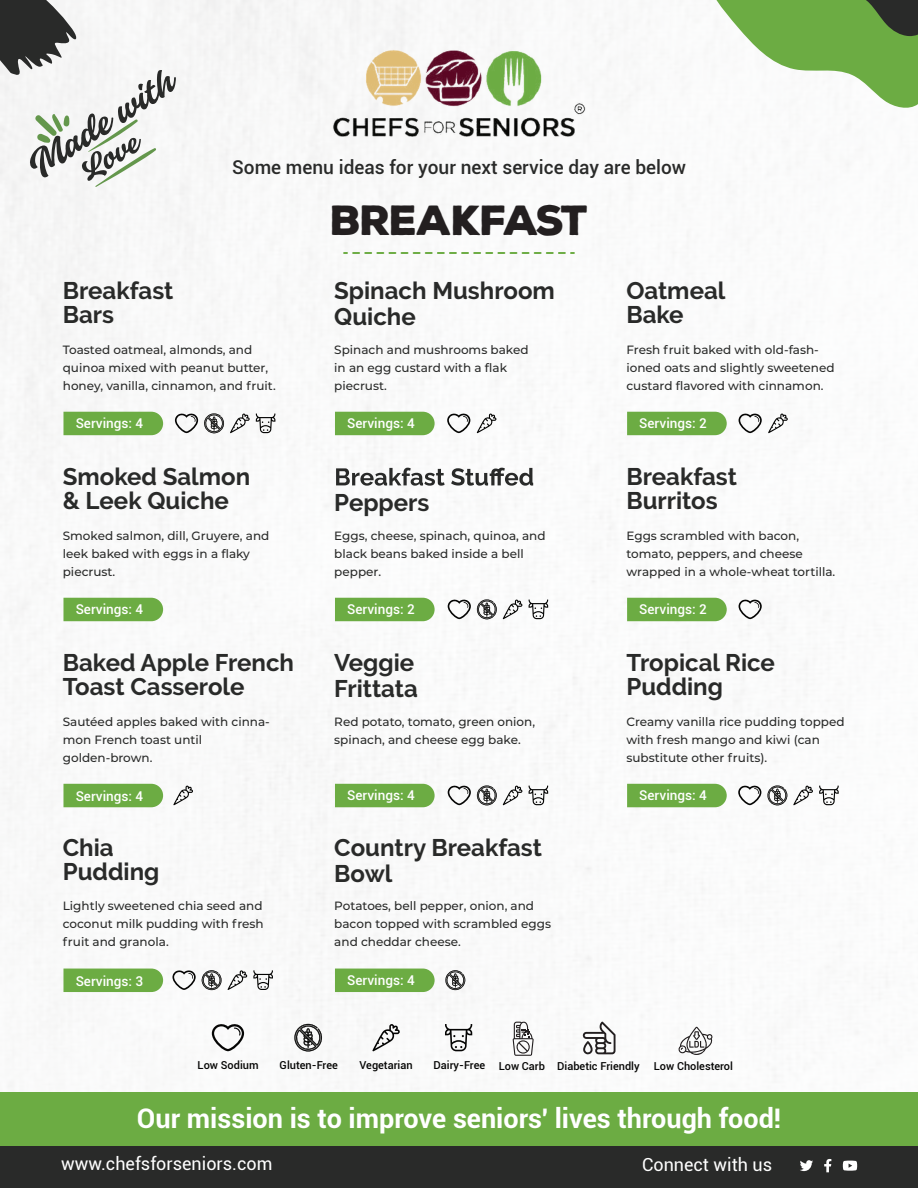
<style>
.page{position:relative;width:918px;height:1188px;background:#fff}
.page>*{position:absolute;margin:0;border:0;box-sizing:border-box;transform-origin:0 0}
.t1{font:900 40.8px "Nexa Rust Sans";letter-spacing:-.04em;color:#231f20}
.t2{font:700 27px "Roboto";color:#fff}
.t3{font:700 24px/24px "Raleway";color:#292a29}
.t4{font:500 19.05px "Roboto";color:#292a29}
.t5{font:18px "Roboto";color:#fff}
.t6{font:500 13.5px "Roboto";color:#fff}
.t7{font:500 12px/18px "Montserrat";color:#292a29}
.t8{font:500 10.95px "Roboto";color:#050504}
</style>
<div class="page">
<img style="left:0;top:0;width:918px;height:1093px">
<svg style="left:353px;top:252px;width:221px;height:2px"></svg>
<svg style="left:716px;top:0;width:202px;height:111px"></svg>
<img style="left:333px;top:49px;width:252px;height:88px">
<div style="left:0;top:1146px;width:918px;height:42px;background:#292a29"></div>
<div style="left:0;top:1093px;width:918px;height:53px;background:#6cac43"></div>
<svg style="left:800px;top:1160px;width:13px;height:11px"></svg>
<svg style="left:824px;top:1159px;width:7px;height:13px"></svg>
<svg style="left:843px;top:1161px;width:14px;height:10px"></svg>
<svg style="left:0;top:0;width:176px;height:187px"></svg>
<div style="left:63px;top:412px;width:100px;height:23px;background:#6cac43"></div>
<svg style="left:256px;top:414px;width:19px;height:19px"></svg>
<svg style="left:204px;top:413px;width:20px;height:20px"></svg>
<svg style="left:175px;top:413px;width:23px;height:20px"></svg>
<svg style="left:230px;top:414px;width:20px;height:19px"></svg>
<svg style="left:529px;top:600px;width:19px;height:19px"></svg>
<svg style="left:477px;top:599px;width:20px;height:20px"></svg>
<svg style="left:448px;top:599px;width:23px;height:20px"></svg>
<svg style="left:503px;top:600px;width:19px;height:19px"></svg>
<div style="left:335px;top:412px;width:100px;height:23px;background:#6cac43"></div>
<div style="left:627px;top:412px;width:100px;height:23px;background:#6cac43"></div>
<svg style="left:739px;top:413px;width:23px;height:20px"></svg>
<svg style="left:768px;top:414px;width:20px;height:19px"></svg>
<svg style="left:447px;top:413px;width:23px;height:20px"></svg>
<svg style="left:477px;top:414px;width:19px;height:19px"></svg>
<div style="left:63px;top:598px;width:100px;height:23px;background:#6cac43"></div>
<svg style="left:336px;top:468px;width:197px;height:18px"></svg>
<div style="left:335px;top:598px;width:100px;height:23px;background:#6cac43"></div>
<div style="left:627px;top:598px;width:100px;height:23px;background:#6cac43"></div>
<svg style="left:739px;top:599px;width:23px;height:20px"></svg>
<svg style="left:529px;top:786px;width:19px;height:19px"></svg>
<svg style="left:477px;top:785px;width:20px;height:20px"></svg>
<svg style="left:448px;top:785px;width:23px;height:20px"></svg>
<svg style="left:503px;top:786px;width:19px;height:19px"></svg>
<svg style="left:819px;top:786px;width:20px;height:19px"></svg>
<svg style="left:767px;top:785px;width:20px;height:20px"></svg>
<svg style="left:738px;top:785px;width:23px;height:20px"></svg>
<svg style="left:793px;top:786px;width:20px;height:19px"></svg>
<svg style="left:173px;top:786px;width:20px;height:19px"></svg>
<div style="left:63px;top:784px;width:100px;height:23px;background:#6cac43"></div>
<div style="left:335px;top:784px;width:100px;height:23px;background:#6cac43"></div>
<div style="left:627px;top:784px;width:100px;height:23px;background:#6cac43"></div>
<svg style="left:445px;top:970px;width:20px;height:20px"></svg>
<svg style="left:253px;top:970px;width:20px;height:20px"></svg>
<svg style="left:202px;top:970px;width:20px;height:20px"></svg>
<svg style="left:172px;top:970px;width:24px;height:20px"></svg>
<svg style="left:228px;top:970px;width:19px;height:20px"></svg>
<div style="left:63px;top:969px;width:100px;height:23px;background:#6cac43"></div>
<div style="left:335px;top:969px;width:100px;height:23px;background:#6cac43"></div>
<svg style="left:445px;top:1024px;width:27px;height:27px"></svg>
<svg style="left:212px;top:1023px;width:32px;height:28px"></svg>
<svg style="left:294px;top:1024px;width:28px;height:28px"></svg>
<svg style="left:372px;top:1024px;width:28px;height:27px"></svg>
<svg style="left:583px;top:1022px;width:33px;height:33px"></svg>
<svg style="left:678px;top:1027px;width:35px;height:28px"></svg>
<svg style="left:513px;top:1021px;width:21px;height:35px"></svg>
<h3 class="t3" style="left:63px;top:279px;width:112px">Breakfast<br>Bars</h3>
<h3 class="t4" style="left:232px;top:154px;width:455px">Some menu ideas for your next service day are below</h3>
<h1 class="t1" style="left:330px;top:192px;width:260px">BREAKFAST</h1>
<h3 class="t3" style="left:334px;top:278px;width:222px;line-height:25.7px">Spinach Mushroom<br>Quiche</h3>
<h3 class="t3" style="left:626px;top:279px;width:101px">Oatmeal<br>Bake</h3>
<p class="t7" style="left:63px;top:340px;width:214px">Toasted oatmeal, almonds, and quinoa mixed with peanut butter, honey, vanilla, cinnamon, and fruit.</p>
<p class="t6" style="left:76px;top:413px;width:69px">Servings: 4</p>
<h3 class="t3" style="left:63px;top:465px;width:189px">Smoked Salmon &amp; Leek Quiche</h3>
<p class="t7" style="left:63px;top:526px;width:208px">Smoked salmon, dill, Gruyere, and leek baked with eggs in a flaky piecrust.</p>
<p class="t6" style="left:76px;top:599px;width:69px">Servings: 4</p>
<h3 class="t3" style="left:63px;top:651px;width:233px">Baked Apple French<br>Toast Casserole</h3>
<p class="t7" style="left:63px;top:712px;width:209px">Sautéed apples baked with cinna&shy;mon French toast until golden-brown.</p>
<p class="t6" style="left:76px;top:787px;width:69px">Servings: 4</p>
<h3 class="t3" style="left:63px;top:836px;width:98px">Chia<br>Pudding</h3>
<p class="t7" style="left:63px;top:897px;width:203px;text-align:justify">Lightly sweetened chia seed and coconut milk pudding with fresh fruit and granola.</p>
<p class="t6" style="left:76px;top:972px;width:69px">Servings: 3</p>
<p class="t7" style="left:334px;top:340px;width:196px">Spinach and mushrooms baked in an egg custard with a flak piecrust.</p>
<p class="t6" style="left:347px;top:413px;width:69px">Servings: 4</p>
<h3 class="t3" style="left:334px;top:491px;width:97px">Peppers</h3>
<p class="t7" style="left:334px;top:526px;width:213px">Eggs, cheese, spinach, quinoa, and black beans baked inside a bell pepper.</p>
<p class="t6" style="left:347px;top:599px;width:69px">Servings: 2</p>
<h3 class="t3" style="left:334px;top:650px;width:85px;line-height:25.7px">Veggie<br>Frittata</h3>
<p class="t7" style="left:334px;top:712px;width:202px">Red potato, tomato, green onion, spinach, and cheese egg bake.</p>
<p class="t6" style="left:347px;top:786px;width:69px">Servings: 4</p>
<h3 class="t3" style="left:334px;top:835px;width:209px;line-height:25.7px">Country Breakfast<br>Bowl</h3>
<p class="t7" style="left:334px;top:897px;width:218px">Potatoes, bell pepper, onion, and bacon topped with scrambled eggs and cheddar cheese.</p>
<p class="t6" style="left:347px;top:970px;width:69px">Servings: 4</p>
<p class="t7" style="left:626px;top:340px;width:210px">Fresh fruit baked with old-fash&shy;ioned oats and slightly sweetened custard flavored with cinnamon.</p>
<p class="t6" style="left:639px;top:413px;width:69px">Servings: 2</p>
<h3 class="t3" style="left:626px;top:465px;width:112px">Breakfast<br>Burritos</h3>
<p class="t7" style="left:626px;top:526px;width:210px">Eggs scrambled with bacon, tomato, peppers, and cheese wrapped in a whole-wheat tortilla.</p>
<p class="t6" style="left:639px;top:599px;width:69px">Servings: 2</p>
<h3 class="t3" style="left:626px;top:651px;width:150px">Tropical Rice<br>Pudding</h3>
<p class="t7" style="left:626px;top:712px;width:220px">Creamy vanilla rice pudding topped with fresh mango and kiwi (can substitute other fruits).</p>
<p class="t6" style="left:639px;top:786px;width:69px">Servings: 4</p>
<p class="t8" style="left:198px;top:1057px;width:62px">Low Sodium</p>
<p class="t8" style="left:280px;top:1057px;width:60px">Gluten-Free</p>
<p class="t8" style="left:360px;top:1057px;width:55px">Vegetarian</p>
<p class="t8" style="left:434px;top:1057px;width:113px">Dairy-Free Low Carb</p>
<p class="t8" style="left:557px;top:1059px;width:84px">Diabetic Friendly</p>
<p class="t8" style="left:654px;top:1059px;width:81px">Low Cholesterol</p>
<h2 class="t2" style="left:137px;top:1099px;width:646px">Our mission is to improve seniors' lives through food!</h2>
<h3 class="t5" style="left:61px;top:1151px;width:213px">www.chefsforseniors.com</h3>
<h3 class="t5" style="left:642px;top:1152px;width:132px">Connect with us</h3>
</div>
